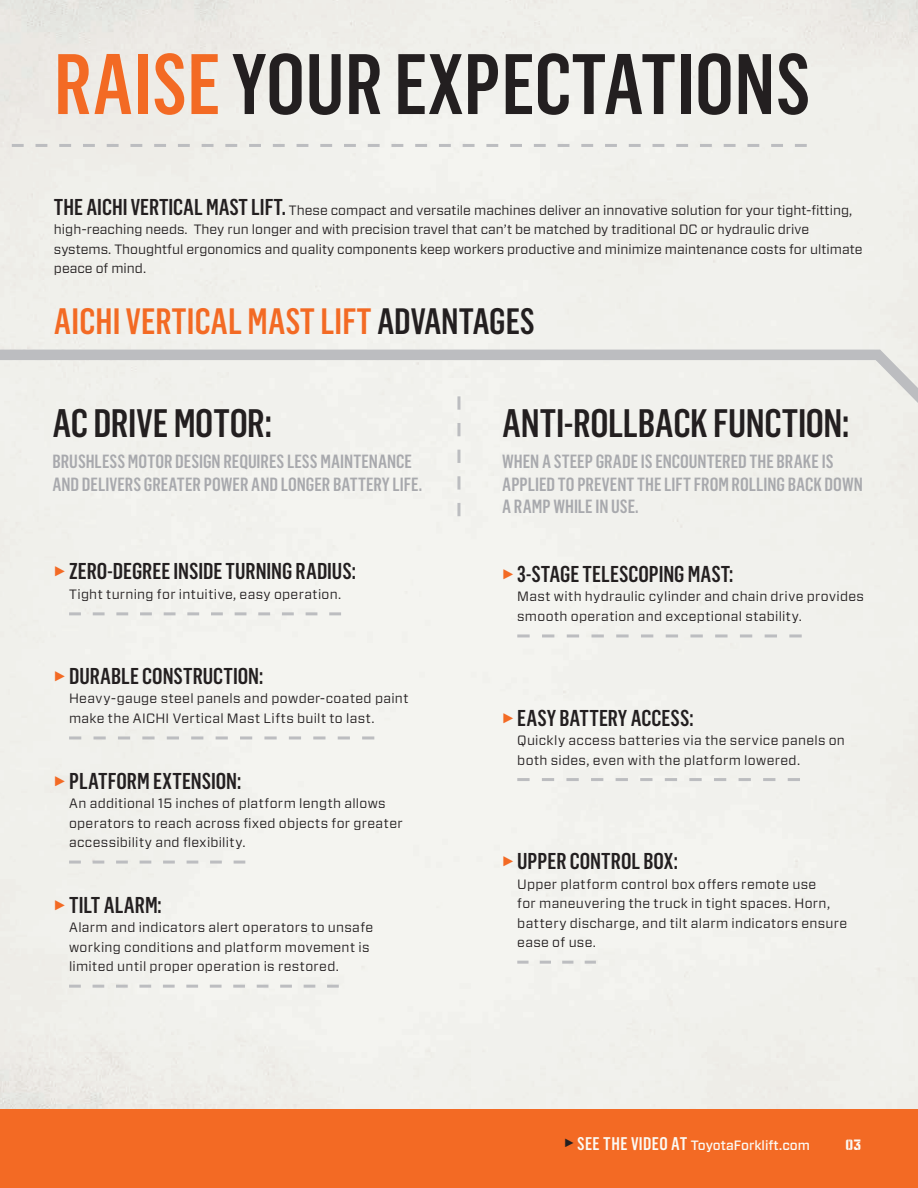
<style>
.page{position:relative;width:918px;height:1188px;background:#fff}
.page>*{position:absolute;margin:0;border:0;box-sizing:border-box;transform-origin:0 0}
.body_copy{font:500 84px "Flama Condensed";letter-spacing:.005em;color:#231f20}
.body_copy-2{font:500 39px "Flama Condensed";letter-spacing:-.01em;color:#231f20}
.body_copy-3{font:500 36px "Flama Condensed";letter-spacing:.005em;color:#f36a24}
.t1{font:500 22.5px "Flama Condensed";color:#231f20}
.body_copy-4{font:500 18.75px/22.5px "Flama Condensed";color:#a8a9ad}
.t2{font:15px "Numbers Prospekt";color:#fbfaf5}
.t3{font:13.5px/19.5px "Forza";letter-spacing:.02em;color:#231f20}
.t4{font:13.5px/19.5px "Forza";color:#231f20}
.body_copy-5{font:500 13.5px "Forza";color:#fbfaf5}
.s1{color:#f36a24}
.s2{font-family:"Flama Condensed";font-weight:500;font-size:22.5px}
.s3{color:#231f20}
.s4{font-size:30px;color:#f36a24}
.s5{font-family:"Flama Condensed";font-size:25.5px;color:#231f20}
.s6{font-family:"Flama Condensed";font-size:18px}
</style>
<div class="page">
<div style="left:0;top:1109px;width:918px;height:79px;background:#f36a24"></div>
<svg style="left:12px;top:144px;width:795px;height:3px"></svg>
<svg style="left:0;top:344px;width:918px;height:102px"></svg>
<svg style="left:457px;top:396px;width:3px;height:120px"></svg>
<svg style="left:69px;top:985px;width:270px;height:3px"></svg>
<svg style="left:517px;top:634px;width:285px;height:3px"></svg>
<svg style="left:517px;top:778px;width:283px;height:3px"></svg>
<svg style="left:69px;top:612px;width:272px;height:3px"></svg>
<svg style="left:69px;top:861px;width:176px;height:3px"></svg>
<svg style="left:517px;top:961px;width:79px;height:3px"></svg>
<svg style="left:69px;top:736px;width:305px;height:3px"></svg>
<p class="body_copy" style="left:54px;top:31px;width:758px"><span class="s1">RAISE</span> YOUR EXPECTATIONS</p>
<p class="t4" style="left:54px;top:200px;width:810px"><span class="s2">THE AICHI VERTICAL MAST LIFT.</span> These compact and versatile machines deliver an innovative solution for your tight-fitting, high-reaching needs. They run longer and with precision travel that can’t be matched by traditional DC or hydraulic drive systems. Thoughtful ergonomics and quality components keep workers productive and minimize maintenance costs for ultimate peace of mind.</p>
<p class="body_copy-3" style="left:54px;top:299px;width:482px">AICHI VERTICAL MAST LIFT <span class="s3">ADVANTAGES</span></p>
<p class="body_copy-2" style="left:52px;top:398px;width:221px">AC DRIVE MOTOR:</p>
<p class="body_copy-4" style="left:52px;top:450px;width:371px">BRUSHLESS MOTOR DESIGN REQUIRES LESS MAINTENANCE<br>AND DELIVERS GREATER POWER AND LONGER BATTERY LIFE.</p>
<p class="t1" style="left:54px;top:557px;width:303px"><span class="s4">►</span>ZERO-DEGREE INSIDE TURNING RADIUS:</p>
<p class="t3" style="left:69px;top:584px;width:274px">Tight turning for intuitive, easy operation.</p>
<p class="t1" style="left:54px;top:662px;width:211px"><span class="s4">►</span> DURABLE CONSTRUCTION:</p>
<p class="t3" style="left:69px;top:689px;width:341px">Heavy-gauge steel panels and powder-coated paint make the AICHI Vertical Mast Lifts built to last.</p>
<p class="t1" style="left:54px;top:766px;width:189px"><span class="s4">►</span> PLATFORM EXTENSION:</p>
<p class="t3" style="left:69px;top:793px;width:335px">An additional 15 inches of platform length allows operators to reach across fixed objects for greater accessibility and flexibility.</p>
<p class="t1" style="left:54px;top:890px;width:109px"><span class="s4">►</span> TILT ALARM:</p>
<p class="t3" style="left:69px;top:918px;width:306px">Alarm and indicators alert operators to unsafe working conditions and platform movement is limited until proper operation is restored.</p>
<p class="body_copy-2" style="left:502px;top:398px;width:348px">ANTI-ROLLBACK FUNCTION:</p>
<p class="body_copy-4" style="left:502px;top:450px;width:362px">WHEN A STEEP GRADE IS ENCOUNTERED THE BRAKE IS<br>APPLIED TO PREVENT THE LIFT FROM ROLLING BACK DOWN<br>A RAMP WHILE IN USE.</p>
<p class="t1" style="left:502px;top:560px;width:233px"><span class="s4">►</span>3-STAGE TELESCOPING MAST:</p>
<p class="t3" style="left:517px;top:587px;width:348px">Mast with hydraulic cylinder and chain drive provides smooth operation and exceptional stability.</p>
<p class="t1" style="left:502px;top:703px;width:193px"><span class="s4">►</span>EASY BATTERY ACCESS:</p>
<p class="t3" style="left:517px;top:730px;width:329px">Quickly access batteries via the service panels on both sides, even with the platform lowered.</p>
<p class="t1" style="left:502px;top:847px;width:177px"><span class="s4">►</span> UPPER CONTROL BOX:</p>
<p class="t3" style="left:517px;top:874px;width:331px">Upper platform control box offers remote use<br>for maneuvering the truck in tight spaces. Horn, battery discharge, and tilt alarm indicators ensure ease of use.</p>
<p class="body_copy-5" style="left:564px;top:1136px;width:247px"><span class="s5">►</span> <span class="s6">SEE THE VIDEO AT</span> ToyotaForklift.com</p>
<p class="t2" style="left:846px;top:1138px;width:17px">03</p>
</div>
